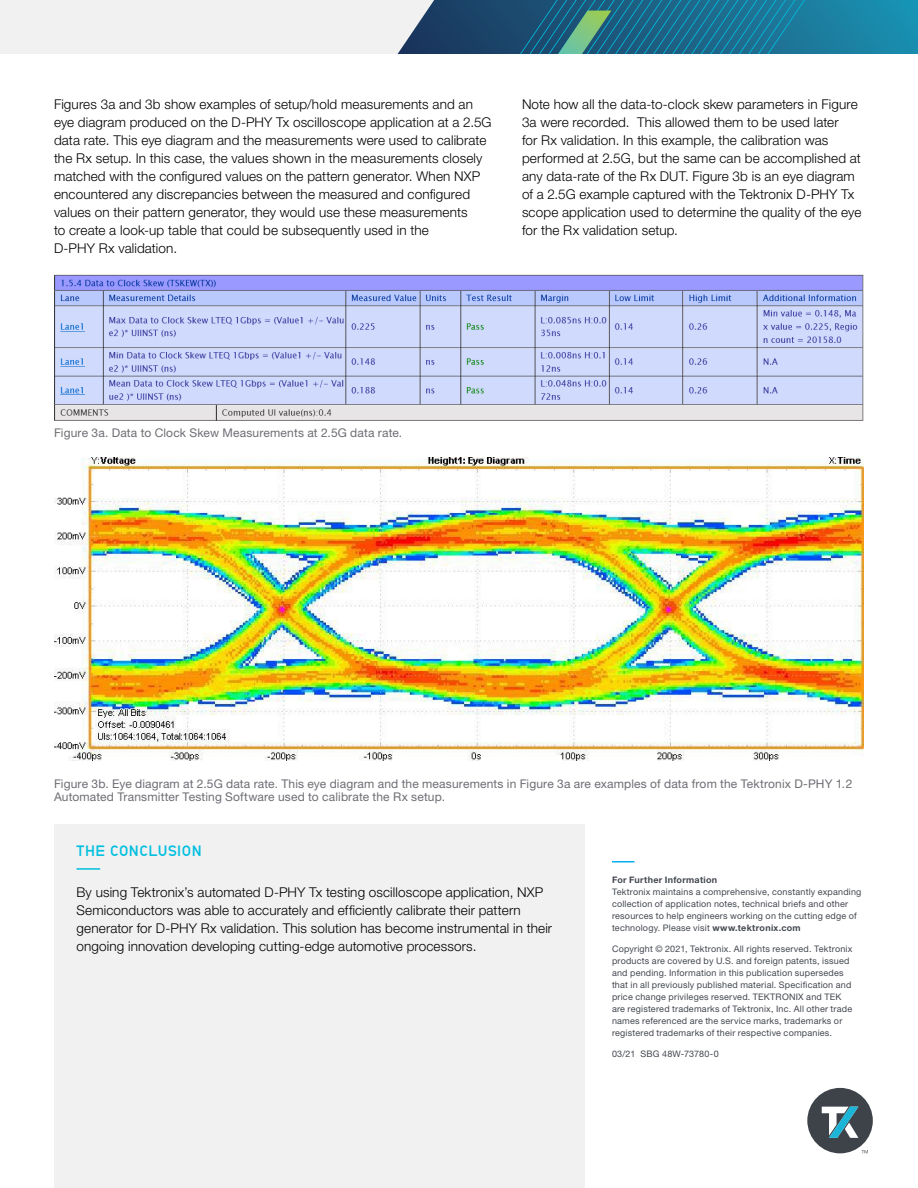
<style>
.page{position:relative;width:918px;height:1188px;background:#fff}
.page>*{position:absolute;margin:0;border:0;box-sizing:border-box;transform-origin:0 0}
.t1{font:700 15px "NB Grotesk";letter-spacing:.03em;color:#00bfdf}
.t2{font:300 13.5px/18px "Helvetica Neue LT Std";letter-spacing:.01em;color:#000}
.t3{font:12px/13.5px "Helvetica Neue LT Std";letter-spacing:.01em;color:#6d6d74}
.t4{font:9px/12px "Helvetica Neue LT Std";letter-spacing:.02em;color:#43474f}
.t5{font:700 9px "Helvetica Neue LT Std";letter-spacing:.03em;color:#43474f}
.s1{font-weight:700}
</style>
<div class="page">
<div style="left:0;top:0;width:877px;height:54px;background:#f1f1f2"></div>
<svg style="left:398px;top:0;width:520px;height:54px;background:#256f8d"></svg>
<div style="left:54px;top:824px;width:531px;height:364px;background:#f1f1f2"></div>
<svg style="left:612px;top:861px;width:22px;height:1px"></svg>
<svg style="left:807px;top:1088px;width:66px;height:65px"></svg>
<img style="left:54px;top:274px;width:810px;height:146px">
<img style="left:54px;top:458px;width:810px;height:303px">
<hr style="left:76px;top:868px;width:24px;height:2px;background:#00bfdf">
<p class="t2" style="left:54px;top:95px;width:439px">Figures 3a and 3b show examples of setup/hold measurements and an eye diagram produced on the D-PHY Tx oscilloscope application at a 2.5G data rate. This eye diagram and the measurements were used to calibrate the Rx setup. In this case, the values shown in the measurements closely matched with the configured values on the pattern generator. When NXP encountered any discrepancies between the measured and configured values on their pattern generator, they would use these measurements<br>to create a look-up table that could be subsequently used in the<br>D-PHY Rx validation.</p>
<p class="t2" style="left:522px;top:95px;width:341px">Note how all the data-to-clock skew parameters in Figure 3a were recorded. This allowed them to be used later<br>for Rx validation. In this example, the calibration was performed at 2.5G, but the same can be accomplished at any data-rate of the Rx DUT. Figure 3b is an eye diagram of a 2.5G example captured with the Tektronix D-PHY Tx scope application used to determine the quality of the eye for the Rx validation setup.</p>
<p class="t3" style="left:54px;top:425px;width:350px">Figure 3a. Data to Clock Skew Measurements at 2.5G data rate.</p>
<p class="t3" style="left:54px;top:777px;width:800px">Figure 3b. Eye diagram at 2.5G data rate. This eye diagram and the measurements in Figure 3a are examples of data from the Tektronix D-PHY 1.2<br>Automated Transmitter Testing Software used to calibrate the Rx setup.</p>
<p class="t1" style="left:77px;top:842px;width:127px">THE CONCLUSION</p>
<p class="t2" style="left:76px;top:883px;width:477px">By using Tektronix’s automated D-PHY Tx testing oscilloscope application, NXP Semiconductors was able to accurately and efficiently calibrate their pattern generator for D-PHY Rx validation. This solution has become instrumental in their ongoing innovation developing cutting-edge automotive processors.</p>
<p class="t5" style="left:612px;top:875px;width:107px">For Further Information</p>
<p class="t4" style="left:612px;top:886px;width:251px">Tektronix maintains a comprehensive, constantly expanding collection of application notes, technical briefs and other resources to help engineers working on the cutting edge of technology. Please visit <span class="s1">www.tektronix.com</span></p>
<p class="t4" style="left:612px;top:943px;width:242px">Copyright © 2021, Tektronix. All rights reserved. Tektronix products are covered by U.S. and foreign patents, issued and pending. Information in this publication supersedes that in all previously published material. Specification and price change privileges reserved. TEKTRONIX and TEK are registered trademarks of Tektronix, Inc. All other trade names referenced are the service marks, trademarks or registered trademarks of their respective companies.</p>
<p class="t4" style="left:612px;top:1047px;width:108px">03/21 SBG 48W-73780-0</p>
</div>
